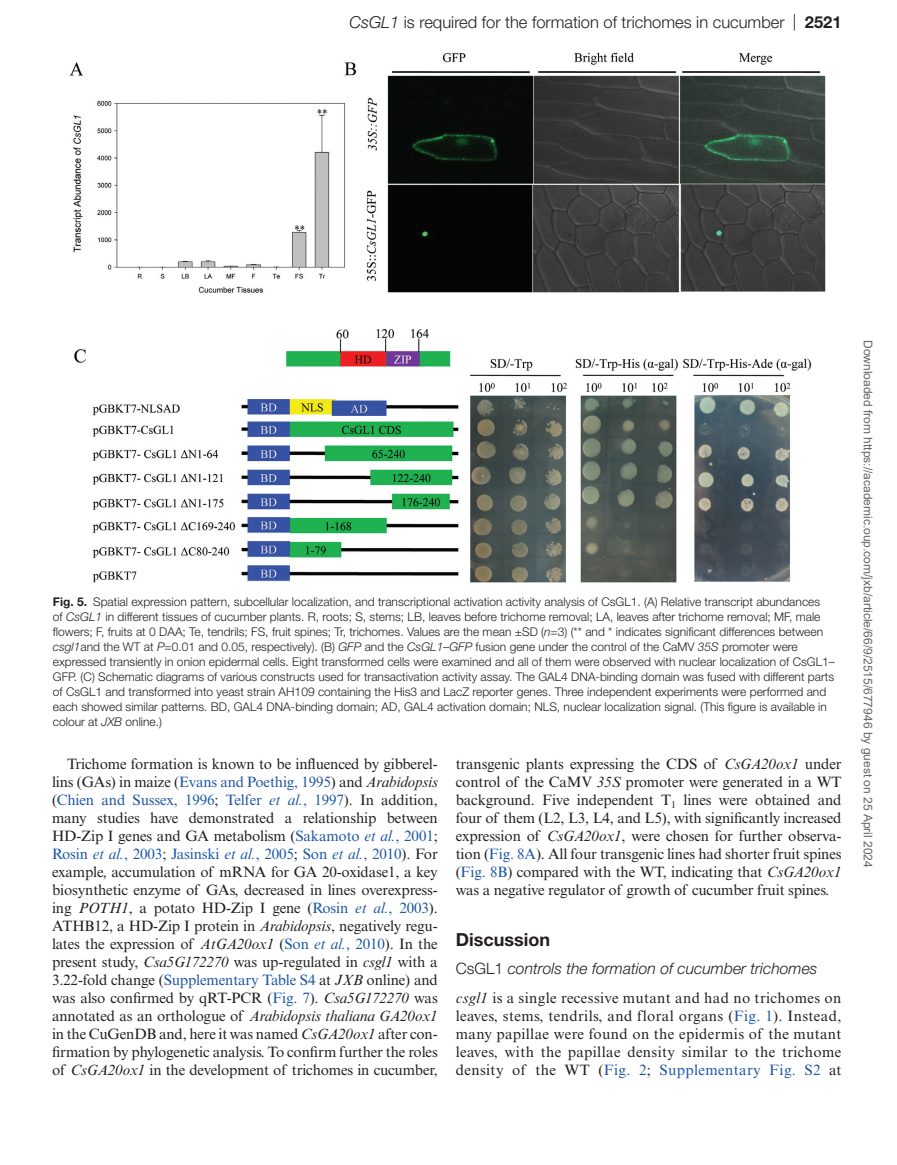
<style>
.page{position:relative;width:897px;height:1165px;background:#fff}
.page>*{position:absolute;margin:0;border:0;box-sizing:border-box;transform-origin:0 0}
.t1{font:700 18px "Helvetica Neue LT Std";color:#231f20}
.t2{font:300 16.5px "Helvetica Neue LT Std";color:#231f20}
.t3{font:italic 300 15.75px "Helvetica Neue LT Std";color:#231f20}
.t4{font:15px/18px "Times New Roman MT Std";letter-spacing:-.01em;color:#231f20;text-align:justify}
.t5{font:300 12px/15px "Helvetica Neue LT Std";color:#231f20}
.t6{font:12px "Arial";color:#666}
.s1{font-style:italic}
.s2{font-weight:700}
.s3{color:#1e56a6}
.s4{font-style:italic;color:#1e56a6}
.s5{font-style:normal}
</style>
<div class="page">
<img style="left:69px;top:52px;width:756px;height:530px">
<p class="t2" style="left:349px;top:12px;width:493px"><span class="s1">CsGL1</span> is required for the formation of trichomes in cucumber | <span class="s2">2521</span></p>
<p class="t5" style="left:53px;top:594px;width:783px"><span class="s2">Fig. 5.</span> Spatial expression pattern, subcellular localization, and transcriptional activation activity analysis of CsGL1. (A) Relative transcript abundances<br>of <span class="s1">CsGL1</span> in different tissues of cucumber plants. R, roots; S, stems; LB, leaves before trichome removal; LA, leaves after trichome removal; MF, male flowers; F, fruits at 0 DAA; Te, tendrils; FS, fruit spines; Tr, trichomes. Values are the mean ±SD (<span class="s1">n</span>=3) (** and * indicates significant differences between <span class="s1">csgl1</span>and the WT at <span class="s1">P</span>=0.01 and 0.05, respectively). (B) <span class="s1">GFP</span> and the <span class="s1">CsGL1–GFP</span> fusion gene under the control of the CaMV <span class="s1">35S</span> promoter were expressed transiently in onion epidermal cells. Eight transformed cells were examined and all of them were observed with nuclear localization of CsGL1– GFP. (C) Schematic diagrams of various constructs used for transactivation activity assay. The GAL4 DNA-binding domain was fused with different parts of CsGL1 and transformed into yeast strain AH109 containing the His3 and LacZ reporter genes. Three independent experiments were performed and each showed similar patterns. BD, GAL4 DNA-binding domain; AD, GAL4 activation domain; NLS, nuclear localization signal. (This figure is available in colour at <span class="s1">JXB</span> online.)</p>
<p class="t4" style="left:52px;top:755px;width:387px;text-indent:15px">Trichome formation is known to be influenced by gibberel&shy;lins (GAs) in maize (<span class="s3">Evans and Poethig, 1995</span>) and <span class="s1">Arabidopsis </span>(<span class="s3">Chien and Sussex, 1996</span>; <span class="s3">Telfer</span> <span class="s4">et al.</span><span class="s3">, 1997</span>). In addition, many studies have demonstrated a relationship between HD-Zip I genes and GA metabolism (<span class="s3">Sakamoto</span> <span class="s4">et al.</span><span class="s3">, 2001</span>; <span class="s3">Rosin</span> <span class="s4">et al.</span><span class="s3">, 2003</span>; <span class="s3">Jasinski</span> <span class="s4">et al.</span><span class="s3">, 2005</span>; <span class="s3">Son</span> <span class="s4">et al.</span><span class="s3">, 2010</span>). For example, accumulation of mRNA for GA 20-oxidase1, a key biosynthetic enzyme of GAs, decreased in lines overexpress&shy;ing <span class="s1">POTH1</span>, a potato HD-Zip I gene (<span class="s3">Rosin</span> <span class="s4">et al.</span><span class="s3">, 2003</span>).<br>ATHB12, a HD-Zip I protein in <span class="s1">Arabidopsis</span>, negatively regu&shy;lates the expression of <span class="s1">AtGA20ox1</span> (<span class="s3">Son</span> <span class="s4">et al.</span><span class="s3">, 2010</span>). In the present study, <span class="s1">Csa5G172270</span> was up-regulated in <span class="s1">csgl1</span> with a 3.22-fold change (<span class="s3">Supplementary Table S4</span> at <span class="s1">JXB</span> online) and was also confirmed by qRT-PCR (<span class="s3">Fig. 7</span>). <span class="s1">Csa5G172270</span> was annotated as an orthologue of <span class="s1">Arabidopsis thaliana GA20ox1 </span>in the CuGenDB and, here it was named <span class="s1">CsGA20ox1</span> after con&shy;firmation by phylogenetic analysis. To confirm further the roles of <span class="s1">CsGA20ox1</span> in the development of trichomes in cucumber,</p>
<p class="t4" style="left:455px;top:755px;width:387px">transgenic plants expressing the CDS of <span class="s1">CsGA20ox1</span> under control of the CaMV <span class="s1">35S</span> promoter were generated in a WT background. Five independent T<sub>1</sub> lines were obtained and four of them (L2, L3, L4, and L5), with significantly increased expression of <span class="s1">CsGA20ox1</span>, were chosen for further observa&shy;tion (<span class="s3">Fig. 8A</span>). All four transgenic lines had shorter fruit spines (<span class="s3">Fig. 8B</span>) compared with the WT, indicating that <span class="s1">CsGA20ox1 </span>was a negative regulator of growth of cucumber fruit spines.</p>
<p class="t1" style="left:455px;top:928px;width:96px">Discussion</p>
<p class="t3" style="left:455px;top:959px;width:363px"><span class="s5">CsGL1</span> controls the formation of cucumber trichomes</p>
<p class="t4" style="left:455px;top:988px;width:387px"><span class="s1">csgl1</span> is a single recessive mutant and had no trichomes on leaves, stems, tendrils, and floral organs (<span class="s3">Fig. 1</span>). Instead, many papillae were found on the epidermis of the mutant leaves, with the papillae density similar to the trichome density of the WT (<span class="s3">Fig. 2</span>; <span class="s3">Supplementary Fig. S2</span> at</p>
<p class="t6" style="left:872px;top:340px;width:529px;rotate:90deg">Downloaded from https://academic.oup.com/jxb/article/66/9/2515/677946 by guest on 25 April 2024</p>
</div>
